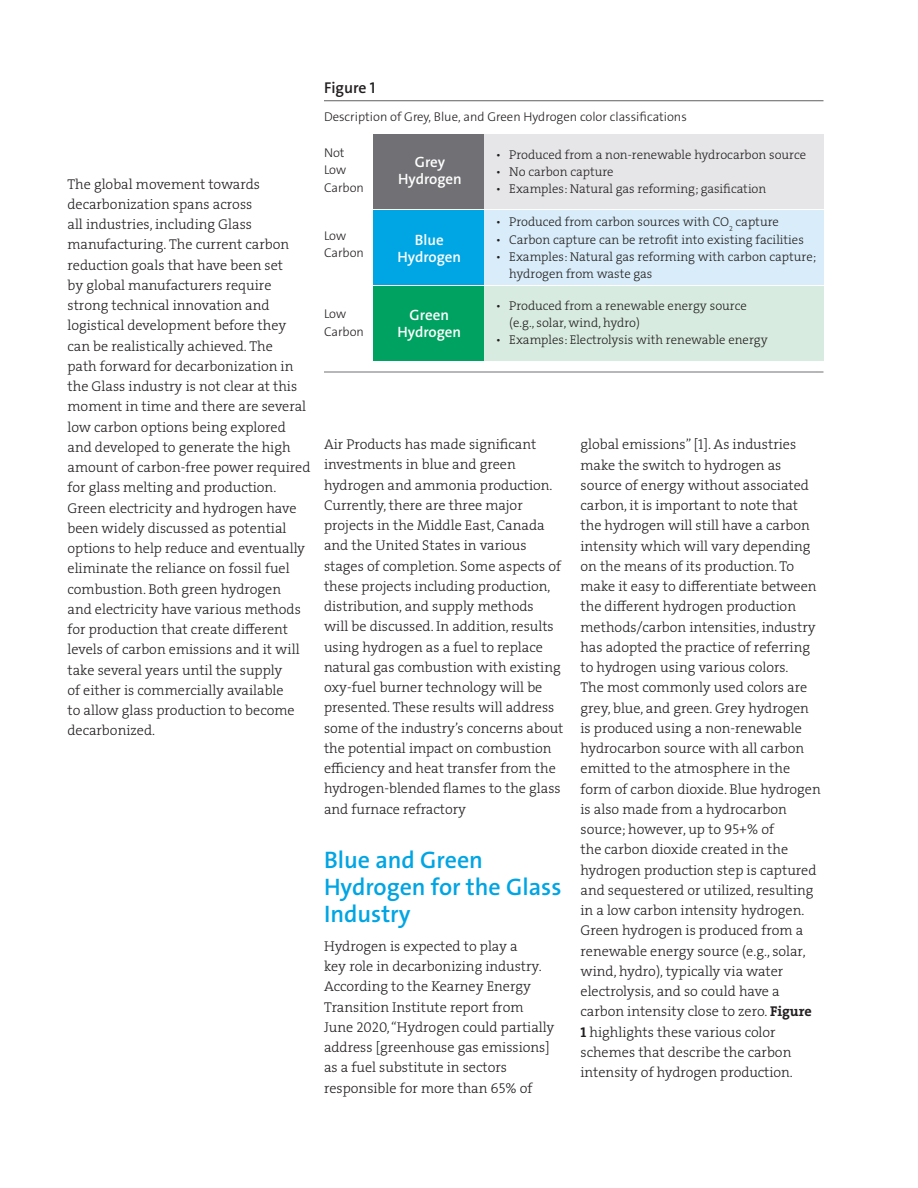
<style>
.page{position:relative;width:918px;height:1188px;background:#fff}
.page>*{position:absolute;margin:0;border:0;box-sizing:border-box;transform-origin:0 0}
.Subhead_level_1{font:600 24px/27px "The Sans LF";color:#00a5e3}
.Table_figure_headlin{font:600 15.75px "The Sans LF";color:#231f20}
.Table_body_text{font:600 15px/17.2px "The Sans LF";color:#fff;text-align:center}
.Body_copy{font:14.25px/20.2px "The Serif LP3 Lig";color:#231f20}
.Body_copy-2{font:12.75px/17.2px "The Serif LP3 Lig";color:#231f20}
.Table_body_text-2{font:300 12.75px/17.2px "The Sans LF";color:#231f20}
.s1{font-family:"The Serif LP7 Bld"}
</style>
<div class="page">
<div style="left:481px;top:134px;width:343px;height:74px;background:#e6e6e8"></div>
<hr style="left:324px;top:100px;width:500px;height:1px;background:#717074">
<div style="left:374px;top:134px;width:110px;height:74px;background:#717074"></div>
<div style="left:484px;top:210px;width:340px;height:75px;background:#d8edf9"></div>
<div style="left:374px;top:210px;width:110px;height:75px;background:#00a5e3"></div>
<div style="left:481px;top:286px;width:343px;height:75px;background:#d7ebe0"></div>
<div style="left:374px;top:286px;width:110px;height:75px;background:#00a261"></div>
<hr style="left:324px;top:372px;width:500px;height:1px;background:#717074">
<p class="Body_copy" style="left:68px;top:174px;width:245px">The global movement towards decarbonization spans across<br>all industries, including Glass manufacturing. The current carbon reduction goals that have been set<br>by global manufacturers require strong technical innovation and logistical development before they can be realistically achieved. The<br>path forward for decarbonization in the Glass industry is not clear at this moment in time and there are several low carbon options being explored and developed to generate the high amount of carbon-free power required for glass melting and production.<br>Green electricity and hydrogen have been widely discussed as potential options to help reduce and eventually eliminate the reliance on fossil fuel combustion. Both green hydrogen<br>and electricity have various methods for production that create different levels of carbon emissions and it will take several years until the supply<br>of either is commercially available<br>to allow glass production to become decarbonized.</p>
<p class="Table_figure_headlin" style="left:324px;top:77px;width:53px">Figure 1</p>
<p class="Table_body_text-2" style="left:324px;top:108px;width:364px">Description of Grey, Blue, and Green Hydrogen color classifications</p>
<p class="Body_copy-2" style="left:496px;top:146px;width:312px">• Produced from a non-renewable hydrocarbon source</p>
<p class="Body_copy-2" style="left:496px;top:163px;width:119px">• No carbon capture</p>
<p class="Body_copy-2" style="left:496px;top:181px;width:272px">• Examples: Natural gas reforming; gasification</p>
<p class="Table_body_text-2" style="left:324px;top:144px;width:41px">Not<br>Low<br>Carbon</p>
<p class="Table_body_text" style="left:398px;top:153px;width:65px">Grey<br>Hydrogen</p>
<p class="Table_body_text-2" style="left:324px;top:227px;width:41px">Low<br>Carbon</p>
<p class="Table_body_text" style="left:398px;top:232px;width:65px">Blue<br>Hydrogen</p>
<p class="Table_body_text-2" style="left:324px;top:305px;width:41px">Low<br>Carbon</p>
<p class="Table_body_text" style="left:398px;top:306px;width:65px">Green<br>Hydrogen</p>
<p class="Body_copy-2" style="left:496px;top:214px;width:285px">• Produced from carbon sources with CO<sub>2</sub> capture</p>
<p class="Body_copy-2" style="left:496px;top:231px;width:310px">• Carbon capture can be retrofit into existing facilities</p>
<p class="Body_copy-2" style="left:509px;top:248px;width:309px;text-indent:-14px">• Examples: Natural gas reforming with carbon capture; hydrogen from waste gas</p>
<p class="Body_copy-2" style="left:509px;top:297px;width:239px;text-indent:-14px">• Produced from a renewable energy source (e.g., solar, wind, hydro)</p>
<p class="Body_copy-2" style="left:496px;top:331px;width:274px">• Examples: Electrolysis with renewable energy</p>
<p class="Body_copy" style="left:324px;top:434px;width:241px">Air Products has made significant investments in blue and green hydrogen and ammonia production.<br>Currently, there are three major projects in the Middle East, Canada and the United States in various stages of completion. Some aspects of these projects including production, distribution, and supply methods<br>will be discussed. In addition, results using hydrogen as a fuel to replace natural gas combustion with existing oxy-fuel burner technology will be presented. These results will address some of the industry’s concerns about the potential impact on combustion efficiency and heat transfer from the hydrogen-blended flames to the glass and furnace refractory</p>
<p class="Subhead_level_1" style="left:324px;top:846px;width:239px">Blue and Green<br>Hydrogen for the Glass<br>Industry</p>
<p class="Body_copy" style="left:324px;top:936px;width:232px">Hydrogen is expected to play a<br>key role in decarbonizing industry.<br>According to the Kearney Energy Transition Institute report from June 2020, “Hydrogen could partially address [greenhouse gas emissions] as a fuel substitute in sectors responsible for more than 65% of</p>
<p class="Body_copy" style="left:580px;top:435px;width:242px">global emissions” [1]. As industries make the switch to hydrogen as source of energy without associated carbon, it is important to note that the hydrogen will still have a carbon intensity which will vary depending on the means of its production. To make it easy to differentiate between the different hydrogen production methods/carbon intensities, industry has adopted the practice of referring to hydrogen using various colors.<br>The most commonly used colors are grey, blue, and green. Grey hydrogen is produced using a non-renewable hydrocarbon source with all carbon emitted to the atmosphere in the form of carbon dioxide. Blue hydrogen is also made from a hydrocarbon source; however, up to 95+% of<br>the carbon dioxide created in the hydrogen production step is captured and sequestered or utilized, resulting in a low carbon intensity hydrogen.<br>Green hydrogen is produced from a renewable energy source (e.g., solar, wind, hydro), typically via water electrolysis, and so could have a carbon intensity close to zero. <span class="s1">Figure 1</span> highlights these various color schemes that describe the carbon intensity of hydrogen production.</p>
</div>
